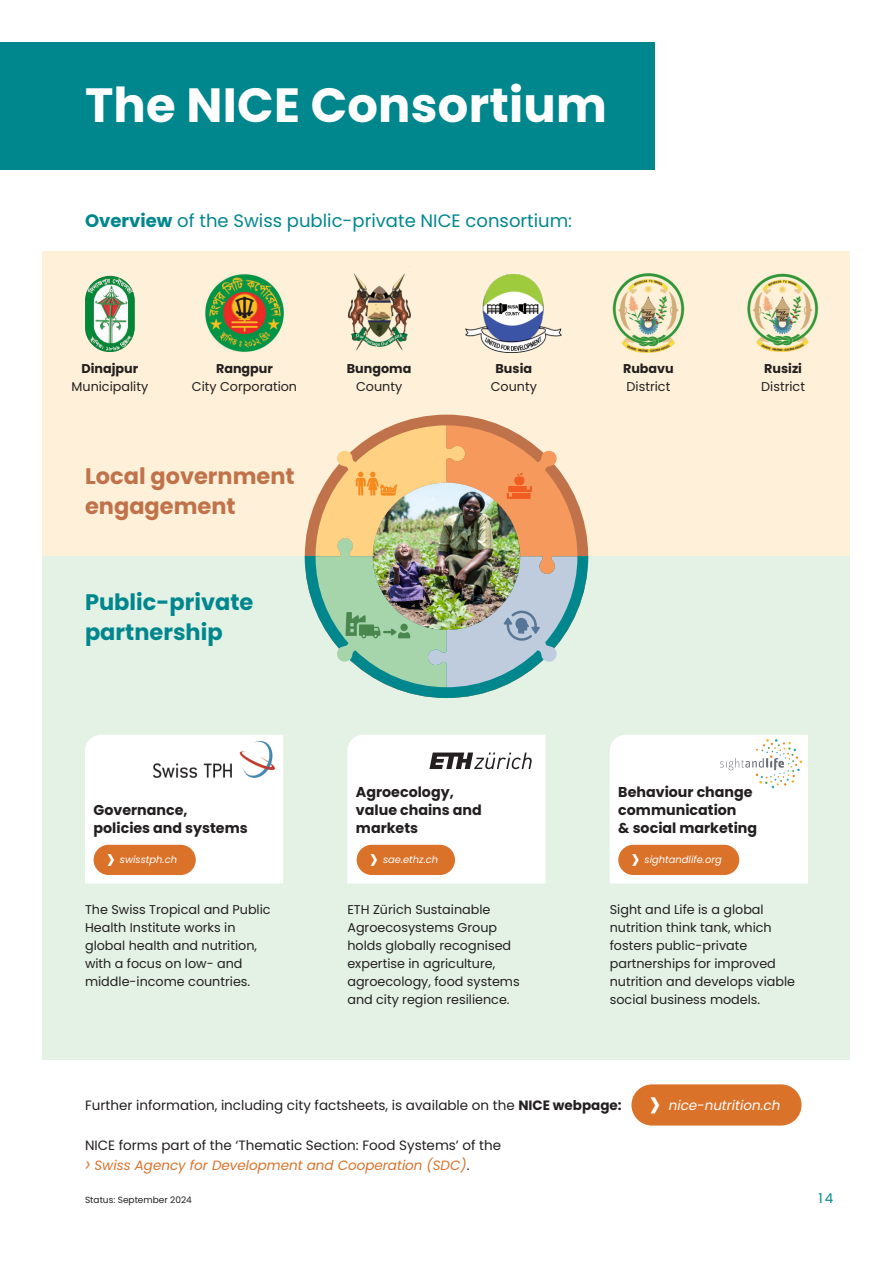
<style>
.page{position:relative;width:893px;height:1263px;background:#fff}
.page>*{position:absolute;margin:0;border:0;box-sizing:border-box;transform-origin:0 0}
.t1{font:700 48px "Poppins";letter-spacing:.005em;color:#fff}
.t2{font:46.2px "Poppins";color:#fff}
.t3{font:33.9px "Poppins";color:#fff}
.t4{font:700 22.5px/30px "Poppins";color:#c0734a}
.t5{font:700 22.5px/30px "Poppins";color:#00878e}
.t6{font:18px "Poppins";color:#00878e}
.t7{font:700 14.25px/18px "Poppins";color:#231f20}
.t8{font:13.5px/20.2px "Poppins";color:#231f20}
.t9{font:italic 13.5px "Poppins";color:#fff}
.t10{font:13.5px "Poppins";color:#00878e}
.t11{font:12.75px/18px "Poppins";color:#231f20}
.t12{font:700 12.75px "Poppins";color:#231f20}
.t13{font:italic 9.9px "Poppins";color:#fff}
.t14{font:9px "Poppins";color:#231f20}
.s1{font-weight:700}
.s2{font-weight:300;font-style:italic;font-size:20.25px;color:#db722a}
.s3{font-style:italic;color:#db722a}
</style>
<div class="page">
<div style="left:0;top:43px;width:655px;height:127px;background:#00878e"></div>
<div style="left:631px;top:1084px;width:170px;height:41px;background:#db722a;border-radius:21px"></div>
<div style="left:43px;top:252px;width:807px;height:304px;background:#fff1d9"></div>
<div style="left:43px;top:556px;width:807px;height:503px;background:#e4f2e5"></div>
<svg style="left:305px;top:556px;width:283px;height:142px"></svg>
<svg style="left:316px;top:425px;width:261px;height:262px"></svg>
<img style="left:373px;top:483px;width:147px;height:147px;border-radius:74px">
<div style="left:610px;top:735px;width:198px;height:148px;background:#fff"></div>
<div style="left:347px;top:735px;width:199px;height:148px;background:#fff"></div>
<div style="left:85px;top:735px;width:198px;height:148px;background:#fff"></div>
<img style="left:154px;top:742px;width:121px;height:39px">
<div style="left:357px;top:845px;width:98px;height:30px;background:#db722a;border-radius:15px"></div>
<div style="left:618px;top:845px;width:121px;height:30px;background:#db722a;border-radius:15px"></div>
<div style="left:94px;top:845px;width:102px;height:30px;background:#db722a;border-radius:15px"></div>
<img style="left:348px;top:273px;width:63px;height:78px">
<img style="left:466px;top:274px;width:96px;height:78px">
<img style="left:205px;top:274px;width:79px;height:78px">
<img style="left:747px;top:273px;width:72px;height:79px">
<img style="left:612px;top:273px;width:73px;height:80px">
<img style="left:85px;top:276px;width:50px;height:76px;border-radius:25px">
<h1 class="t1" style="left:85px;top:77px;width:524px">The NICE Consortium</h1>
<h3 class="t6" style="left:85px;top:211px;width:489px"><span class="s1">Overview</span> of the Swiss public-private NICE consortium:</h3>
<p class="t12" style="left:81px;top:361px;width:58px">Dinajpur</p>
<p class="t11" style="left:72px;top:378px;width:78px">Municipality</p>
<p class="t12" style="left:216px;top:361px;width:58px">Rangpur</p>
<p class="t11" style="left:192px;top:378px;width:107px">City Corporation</p>
<h3 class="t4" style="left:85px;top:461px;width:211px">Local government engagement</h3>
<h3 class="t5" style="left:85px;top:587px;width:170px">Public-private partnership</h3>
<p class="t12" style="left:347px;top:361px;width:66px">Bungoma</p>
<p class="t11" style="left:356px;top:378px;width:48px">County</p>
<p class="t12" style="left:496px;top:361px;width:38px">Busia</p>
<p class="t11" style="left:491px;top:378px;width:48px">County</p>
<p class="t12" style="left:623px;top:361px;width:52px">Rubavu</p>
<p class="t11" style="left:627px;top:378px;width:45px">District</p>
<p class="t12" style="left:764px;top:361px;width:39px">Rusizi</p>
<p class="t11" style="left:761px;top:378px;width:45px">District</p>
<p class="t7" style="left:94px;top:801px;width:156px">Governance, policies and systems</p>
<p class="t7" style="left:356px;top:783px;width:127px">Agroecology, value chains and markets</p>
<p class="t7" style="left:618px;top:783px;width:140px">Behaviour change communication<br>&amp; social marketing</p>
<h3 class="t3" style="left:106px;top:838px;width:11px">›</h3>
<p class="t13" style="left:120px;top:854px;width:59px">swisstph.ch</p>
<h3 class="t3" style="left:369px;top:838px;width:11px">›</h3>
<p class="t13" style="left:645px;top:854px;width:79px">sightandlife.org</p>
<h3 class="t3" style="left:631px;top:838px;width:11px">›</h3>
<p class="t13" style="left:383px;top:854px;width:57px">sae.ethz.ch</p>
<p class="t11" style="left:85px;top:900px;width:187px">The Swiss Tropical and Public<br>Health Institute works in global health and nutrition, with a focus on low- and middle-income countries.</p>
<p class="t11" style="left:347px;top:900px;width:174px">ETH Zürich Sustainable<br>Agroecosystems Group holds globally recognised expertise in agriculture, agroecology, food systems and city region resilience.</p>
<p class="t11" style="left:610px;top:900px;width:187px">Sight and Life is a global nutrition think tank, which fosters public-private partnerships for improved nutrition and develops viable social business models.</p>
<p class="t8" style="left:85px;top:1095px;width:538px">Further information, including city factsheets, is available on the <span class="s1">NICE webpage:</span></p>
<p class="t8" style="left:85px;top:1135px;width:418px">NICE forms part of the ‘Thematic Section: Food Systems’ of the <span class="s2">›</span> <span class="s3">Swiss Agency for Development and Cooperation (SDC)</span>.</p>
<p class="t14" style="left:85px;top:1195px;width:108px">Status: September 2024</p>
<h2 class="t2" style="left:648px;top:1076px;width:14px">›</h2>
<p class="t9" style="left:669px;top:1097px;width:113px">nice-nutrition.ch</p>
<p class="t10" style="left:819px;top:1191px;width:16px">14</p>
</div>
